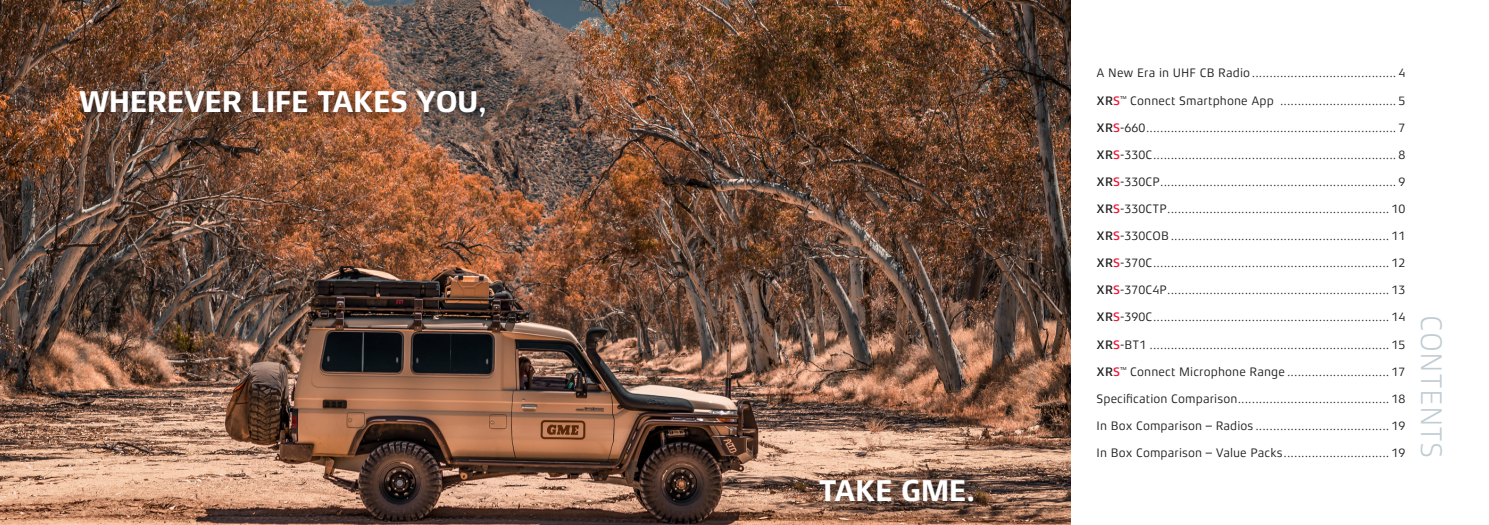
<style>
.page{position:relative;width:1489px;height:525px;background:#fff}
.page>*{position:absolute;margin:0;border:0;box-sizing:border-box;transform-origin:0 0}
.t1{font:700 30.62px "Xenois Sans Pro";letter-spacing:-.02em;color:#fff}
.t2{font:300 30.25px "Xenois Sans Pro";color:#c1ccd3}
.Page_Titles{font:12.5px "Xenois Sans Pro";letter-spacing:.005em;color:#231f20}
.s1{font-weight:500}
.s2{font-weight:500;color:#ed1a3b}
</style>
<div class="page">
<img style="left:0;top:0;width:1070px;height:524px">
<div style="left:74px;top:85px;width:425px;height:46px;background:#231f20;opacity:.75"></div>
<div style="left:811px;top:470px;width:181px;height:51px;background:#231f20;opacity:.75"></div>
<p class="t1" style="left:79px;top:84px;width:410px">WHEREVER LIFE TAKES YOU,</p>
<p class="t1" style="left:819px;top:473px;width:158px">TAKE GME.</p>
<p class="Page_Titles" style="left:1096px;top:66px;width:310px">A New Era in UHF CB Radio ......................................... 4</p>
<p class="Page_Titles" style="left:1096px;top:93px;width:310px"><span class="s1">XR</span><span class="s2">S</span><sup>™</sup> Connect Smartphone App ................................. 5</p>
<p class="Page_Titles" style="left:1096px;top:120px;width:310px"><span class="s1">XR</span><span class="s2">S</span>-660....................................................................... 7</p>
<p class="Page_Titles" style="left:1096px;top:147px;width:310px"><span class="s1">XR</span><span class="s2">S</span>-330C..................................................................... 8</p>
<p class="Page_Titles" style="left:1096px;top:174px;width:310px"><span class="s1">XR</span><span class="s2">S</span>-330CP................................................................... 9</p>
<p class="Page_Titles" style="left:1096px;top:201px;width:310px"><span class="s1">XR</span><span class="s2">S</span>-330CTP............................................................... 10</p>
<p class="Page_Titles" style="left:1096px;top:229px;width:310px"><span class="s1">XR</span><span class="s2">S</span>-330COB.............................................................. 11</p>
<p class="Page_Titles" style="left:1096px;top:256px;width:310px"><span class="s1">XR</span><span class="s2">S</span>-370C................................................................... 12</p>
<p class="Page_Titles" style="left:1096px;top:283px;width:310px"><span class="s1">XR</span><span class="s2">S</span>-370C4P............................................................... 13</p>
<p class="Page_Titles" style="left:1096px;top:310px;width:310px"><span class="s1">XR</span><span class="s2">S</span>-390C................................................................... 14</p>
<p class="Page_Titles" style="left:1096px;top:337px;width:310px"><span class="s1">XR</span><span class="s2">S</span>-BT1 .................................................................... 15</p>
<p class="Page_Titles" style="left:1096px;top:364px;width:310px"><span class="s1">XR</span><span class="s2">S</span><sup>™</sup> Connect Microphone Range ............................. 17</p>
<p class="Page_Titles" style="left:1096px;top:391px;width:310px">Specification Comparison........................................... 18</p>
<p class="Page_Titles" style="left:1096px;top:418px;width:310px">In Box Comparison – Radios ...................................... 19</p>
<p class="Page_Titles" style="left:1096px;top:445px;width:310px">In Box Comparison – Value Packs.............................. 19</p>
<p class="t2" style="left:1448px;top:315px;width:145px;rotate:90deg">CONTENTS</p>
</div>
